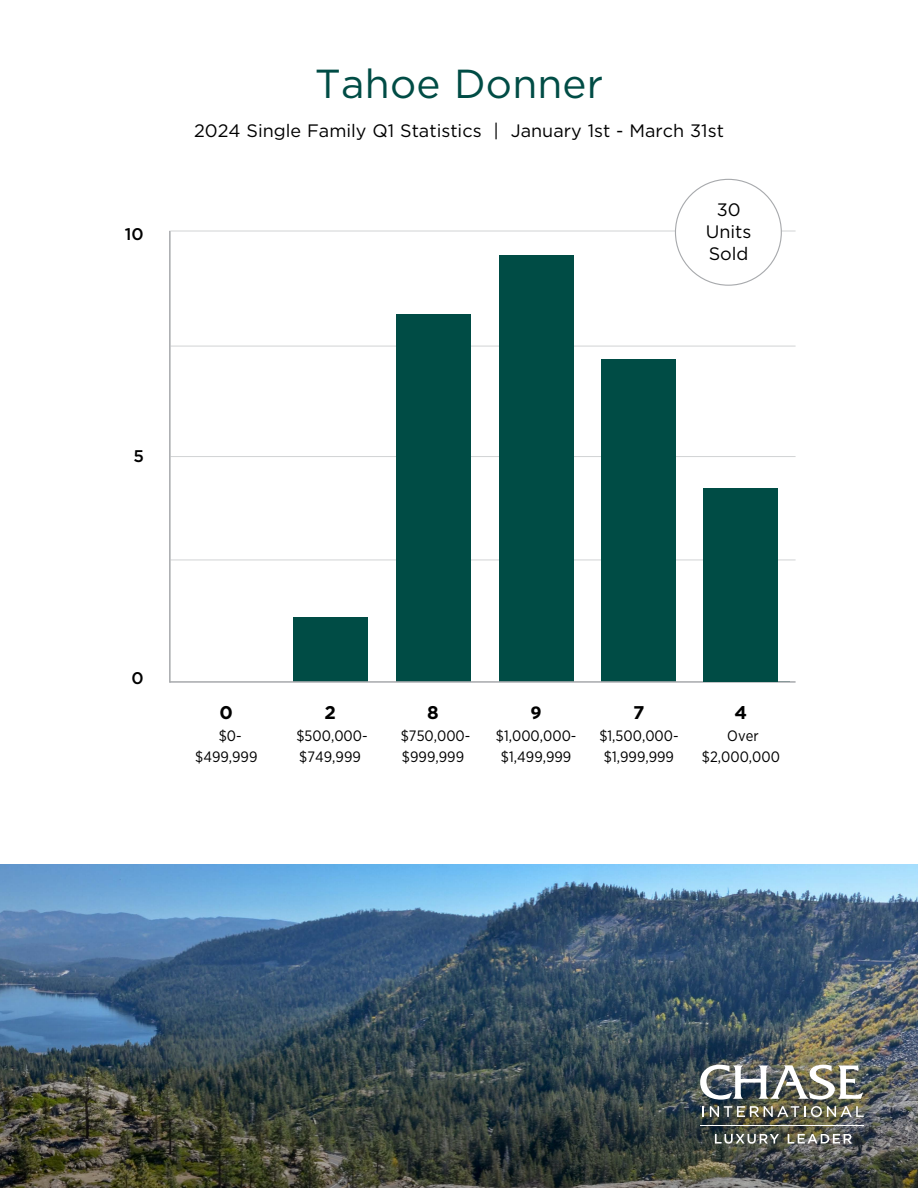
<style>
.page{position:relative;width:918px;height:1188px;background:#fff}
.page>*{position:absolute;margin:0;border:0;box-sizing:border-box;transform-origin:0 0}
.t1{font:40.5px "Gotham";letter-spacing:.005em;color:#004c45}
.t2{font:700 18.45px "Gotham";color:#000}
.t3{font:700 18.45px "Whitney";color:#000}
.t4{font:18px/21.6px "Gotham";color:#000;text-align:center}
.t5{font:500 16.8px "Gotham";color:#000}
.t6{font:15px/21px "Gotham Narrow";color:#000;text-align:center}
</style>
<div class="page">
<img style="left:0;top:864px;width:918px;height:151px">
<img style="left:0;top:1015px;width:918px;height:173px">
<svg style="left:715px;top:1134px;width:64px;height:10px"></svg>
<svg style="left:788px;top:1134px;width:64px;height:10px"></svg>
<svg style="left:710px;top:1106px;width:154px;height:11px;background:#868779"></svg>
<hr style="left:700px;top:1125px;width:164px;height:1px;background:#fff">
<img style="left:700px;top:1065px;width:163px;height:35px">
<hr style="left:171px;top:346px;width:625px;height:1px;background:#d1d3d4">
<hr style="left:171px;top:560px;width:625px;height:1px;background:#d1d3d4">
<hr style="left:171px;top:456px;width:625px;height:1px;background:#d1d3d4">
<hr style="left:171px;top:231px;width:625px;height:1px;background:#d1d3d4">
<div style="left:293px;top:617px;width:74px;height:65px;background:#004c45"></div>
<div style="left:396px;top:314px;width:74px;height:368px;background:#004c45"></div>
<div style="left:499px;top:255px;width:74px;height:427px;background:#004c45"></div>
<div style="left:602px;top:359px;width:74px;height:323px;background:#004c45"></div>
<hr style="left:170px;top:681px;width:626px;height:2px;background:#a7a9ac">
<hr style="left:169px;top:231px;width:2px;height:452px;background:#a7a9ac">
<div style="left:675px;top:179px;width:106px;height:106px;background:#fff;border-radius:50%"></div>
<div style="left:704px;top:488px;width:74px;height:194px;background:#004c45"></div>
<p class="t5" style="left:125px;top:223px;width:20px">10</p>
<p class="t1" style="left:315px;top:58px;width:290px">Tahoe Donner</p>
<p class="t4" style="left:194px;top:119px;width:531px">2024 Single Family Q1 Statistics | January 1st - March 31st</p>
<p class="t4" style="left:706px;top:199px;width:47px">30<br>Units<br>Sold</p>
<p class="t5" style="left:133px;top:445px;width:12px">5</p>
<p class="t5" style="left:132px;top:667px;width:14px">0</p>
<p class="t2" style="left:220px;top:700px;width:15px">0</p>
<p class="t6" style="left:219px;top:725px;width:24px">$0-</p>
<p class="t6" style="left:195px;top:746px;width:64px">$499,999</p>
<p class="t2" style="left:324px;top:700px;width:13px">2</p>
<p class="t6" style="left:296px;top:725px;width:73px;text-align:left">$500,000- $749,999</p>
<p class="t2" style="left:427px;top:700px;width:13px">8</p>
<p class="t6" style="left:401px;top:725px;width:71px;text-align:left">$750,000- $999,999</p>
<p class="t3" style="left:531px;top:700px;width:12px">9</p>
<p class="t6" style="left:496px;top:725px;width:82px">$1,000,000- $1,499,999</p>
<p class="t2" style="left:633px;top:700px;width:13px">7</p>
<p class="t6" style="left:599px;top:725px;width:81px">$1,500,000- $1,999,999</p>
<p class="t2" style="left:735px;top:700px;width:14px">4</p>
<p class="t6" style="left:702px;top:725px;width:80px">Over $2,000,000</p>
</div>
